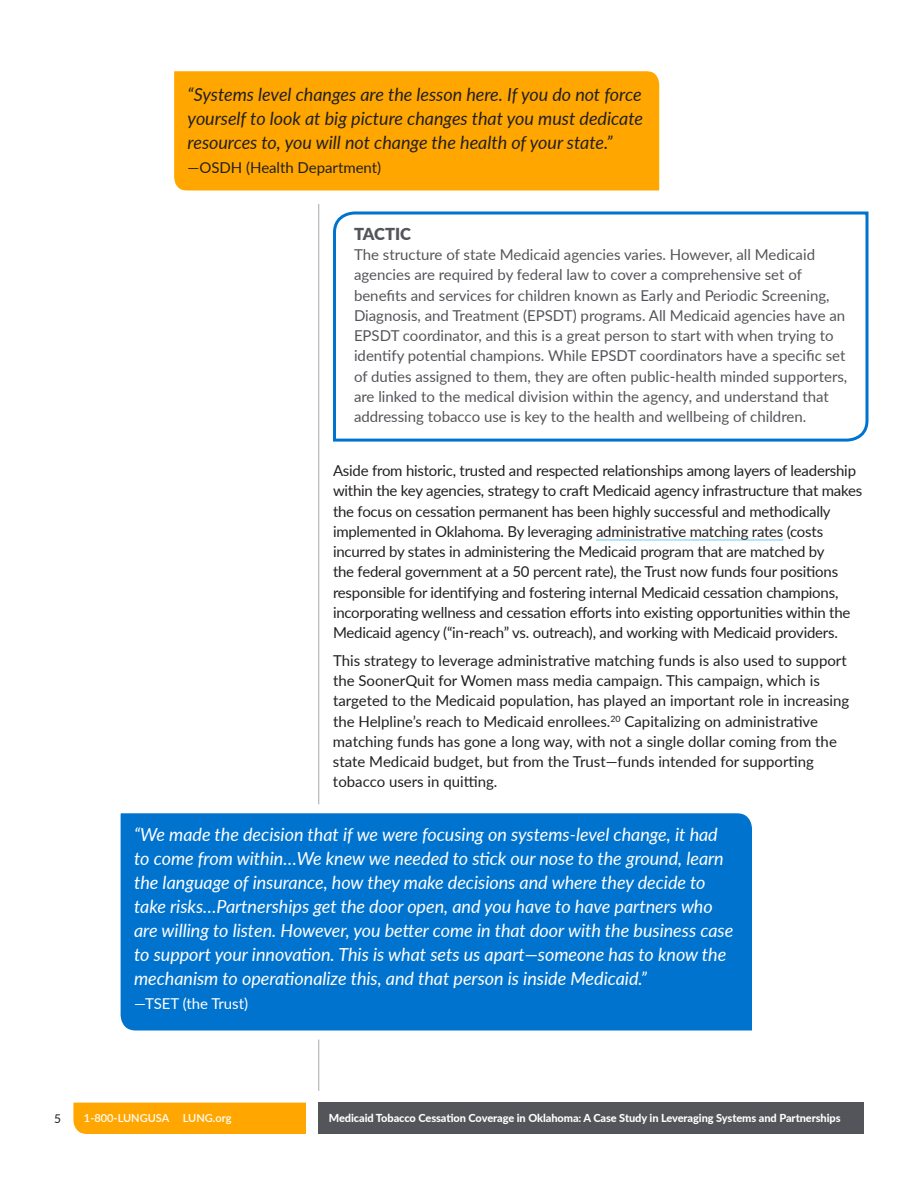
<style>
.page{position:relative;width:918px;height:1188px;background:#fff}
.page>*{position:absolute;margin:0;border:0;box-sizing:border-box;transform-origin:0 0}
.t1{font:italic 18px/24px "Lato";color:#fff}
.t2{font:italic 18px/24px "Lato";color:#231f20;text-align:justify}
.t3{font:900 16.5px "Lato";color:#54555a}
.t4{font:15px/20.2px "Lato";letter-spacing:-.015em;color:#231f20}
.t5{font:15px/20.2px "Lato";color:#54555a}
.t6{font:15px "Lato";color:#fff}
.t7{font:12px "Lato";color:#231f20}
.t8{font:800 10.95px "Lato";letter-spacing:-.005em;color:#fff}
.t9{font:600 10.95px "Lato";color:#fff}
</style>
<div class="page">
<div style="left:318px;top:1103px;width:546px;height:31px;background:#54555a"></div>
<div style="left:73px;top:1103px;width:233px;height:31px;background:#ffa700"></div>
<hr style="left:318px;top:72px;width:1px;height:1019px;background:#a3a9ad">
<hr style="left:596px;top:540px;width:187px;height:1px;background:#6bcff6">
<svg style="left:333px;top:211px;width:536px;height:231px"></svg>
<svg style="left:174px;top:71px;width:486px;height:140px;background:#ffb426"></svg>
<svg style="left:120px;top:800px;width:632px;height:244px;background:#1c82d3"></svg>
<p class="t2" style="left:188px;top:81px;width:457px">“Systems level changes are the lesson here. If you do not force yourself to look at big picture changes that you must dedicate resources to, you will not change the health of your state.”</p>
<p class="t4" style="left:188px;top:157px;width:195px">—OSDH (Health Department)</p>
<h4 class="t3" style="left:354px;top:221px;width:59px">TACTIC</h4>
<p class="t5" style="left:354px;top:244px;width:495px">The structure of state Medicaid agencies varies. However, all Medicaid agencies are required by federal law to cover a comprehensive set of benefits and services for children known as Early and Periodic Screening, Diagnosis, and Treatment (EPSDT) programs. All Medicaid agencies have an EPSDT coordinator, and this is a great person to start with when trying to identify potential champions. While EPSDT coordinators have a specific set of duties assigned to them, they are often public-health minded supporters, are linked to the medical division within the agency, and understand that addressing tobacco use is key to the health and wellbeing of children.</p>
<p class="t4" style="left:333px;top:460px;width:531px">Aside from historic, trusted and respected relationships among layers of leadership within the key agencies, strategy to craft Medicaid agency infrastructure that makes the focus on cessation permanent has been highly successful and methodically implemented in Oklahoma. By leveraging administrative matching rates (costs incurred by states in administering the Medicaid program that are matched by<br>the federal government at a 50 percent rate), the Trust now funds four positions responsible for identifying and fostering internal Medicaid cessation champions, incorporating wellness and cessation efforts into existing opportunities within the Medicaid agency (“in-reach” vs. outreach), and working with Medicaid providers.</p>
<p class="t4" style="left:333px;top:650px;width:518px">This strategy to leverage administrative matching funds is also used to support the SoonerQuit for Women mass media campaign. This campaign, which is targeted to the Medicaid population, has played an important role in increasing the Helpline’s reach to Medicaid enrollees.<sup>20</sup> Capitalizing on administrative matching funds has gone a long way, with not a single dollar coming from the state Medicaid budget, but from the Trust—funds intended for supporting tobacco users in quitting.</p>
<p class="t1" style="left:134px;top:822px;width:601px">“We made the decision that if we were focusing on systems-level change, it had to come from within…We knew we needed to stick our nose to the ground, learn the language of insurance, how they make decisions and where they decide to take risks…Partnerships get the door open, and you have to have partners who are willing to listen. However, you better come in that door with the business case to support your innovation. This is what sets us apart—someone has to know the mechanism to operationalize this, and that person is inside Medicaid.”</p>
<p class="t6" style="left:134px;top:993px;width:116px">—TSET (the Trust)</p>
<p class="t7" style="left:54px;top:1110px;width:8px">5</p>
<p class="t9" style="left:84px;top:1110px;width:149px">1-800-LUNGUSA LUNG.org</p>
<p class="t8" style="left:329px;top:1110px;width:513px">Medicaid Tobacco Cessation Coverage in Oklahoma: A Case Study in Leveraging Systems and Partnerships</p>
</div>
